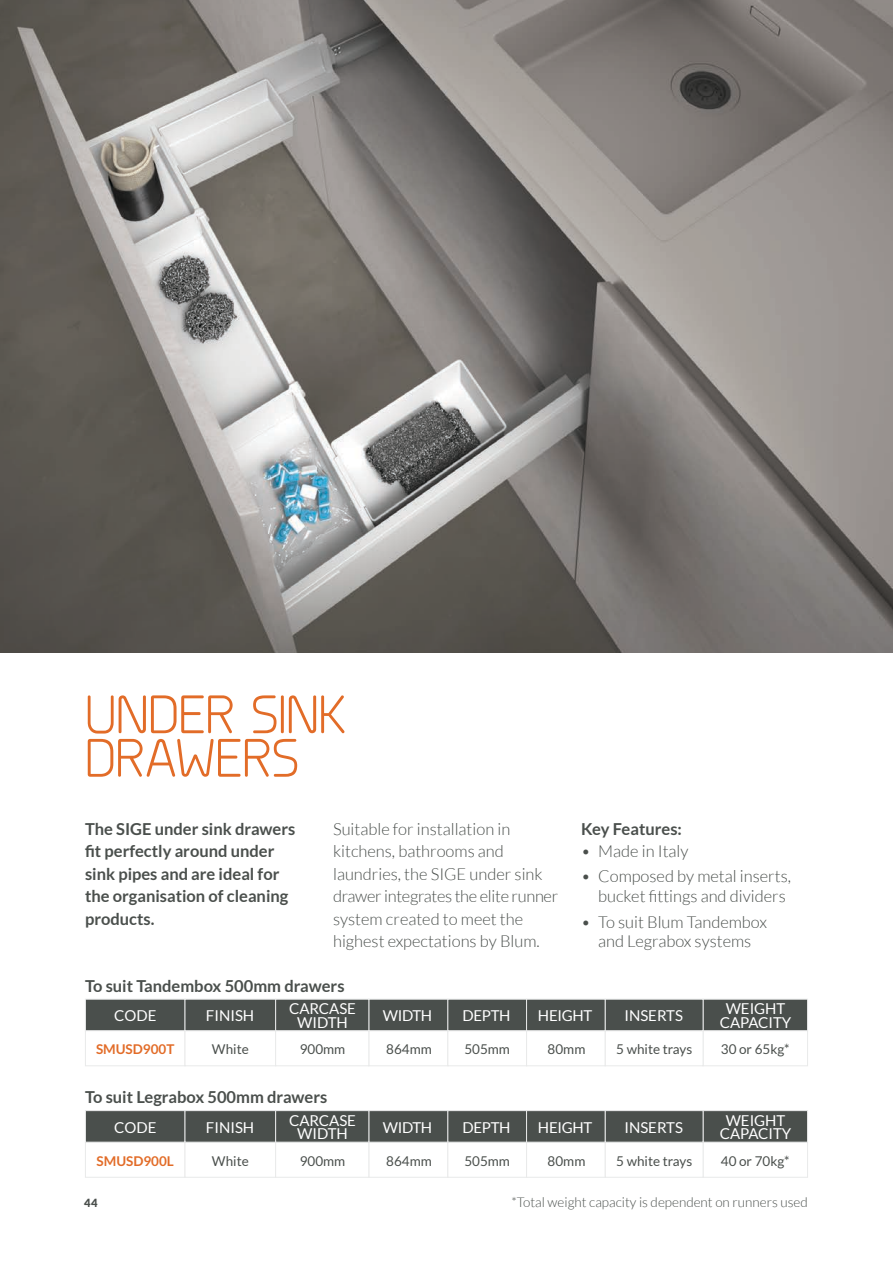
<style>
.page{position:relative;width:893px;height:1263px;background:#fff}
.page>*{position:absolute;margin:0;border:0;box-sizing:border-box;transform-origin:0 0}
.H2___9pt{font:54px/43.5px "Planer";letter-spacing:-.02em;color:#e26c28}
.Page_Body_Text_-_Whi{font:300 16.5px/22.5px "Lato";color:#4a4f4c}
.Page_Body_Text_-_Whi-2{font:700 16.5px/22.5px "Lato";color:#4a4f4c}
.t1{font:15px/13.5px "Lato";color:#fff;text-align:center}
.t2{font:13.5px "Lato";color:#4a4f4c}
.Page_Body_Text_-_Whi-3{font:300 13.5px "Lato";color:#4a4f4c}
.t3{font:700 13.5px "Lato";color:#e26c28}
.t4{font:900 11.25px "Lato";color:#4a4f4c}
</style>
<div class="page">
<img style="left:0;top:0;width:893px;height:653px">
<div style="left:703px;top:1030px;width:105px;height:36px;background:#fff;border:1px solid #e9eaea"></div>
<div style="left:703px;top:1141px;width:105px;height:36px;background:#fff;border:1px solid #e9eaea"></div>
<div style="left:703px;top:999px;width:105px;height:32px;background:#4a4f4c;border:1px solid #e9eaea"></div>
<div style="left:703px;top:1110px;width:105px;height:32px;background:#4a4f4c;border:1px solid #e9eaea"></div>
<div style="left:85px;top:1030px;width:100px;height:36px;background:#fff;border:1px solid #e9eaea"></div>
<div style="left:85px;top:1141px;width:100px;height:36px;background:#fff;border:1px solid #e9eaea"></div>
<div style="left:85px;top:999px;width:100px;height:32px;background:#4a4f4c;border:1px solid #e9eaea"></div>
<div style="left:85px;top:1110px;width:100px;height:32px;background:#4a4f4c;border:1px solid #e9eaea"></div>
<div style="left:185px;top:1030px;width:91px;height:36px;background:#fff;border:1px solid #e9eaea"></div>
<div style="left:185px;top:1142px;width:91px;height:35px;background:#fff;border:1px solid #e9eaea"></div>
<div style="left:185px;top:999px;width:91px;height:32px;background:#4a4f4c;border:1px solid #e9eaea"></div>
<div style="left:185px;top:1110px;width:91px;height:32px;background:#4a4f4c;border:1px solid #e9eaea"></div>
<div style="left:368px;top:1030px;width:80px;height:36px;background:#fff;border:1px solid #e9eaea"></div>
<div style="left:368px;top:1142px;width:80px;height:35px;background:#fff;border:1px solid #e9eaea"></div>
<div style="left:275px;top:1030px;width:94px;height:36px;background:#fff;border:1px solid #e9eaea"></div>
<div style="left:275px;top:1142px;width:94px;height:35px;background:#fff;border:1px solid #e9eaea"></div>
<div style="left:447px;top:1030px;width:80px;height:36px;background:#fff;border:1px solid #e9eaea"></div>
<div style="left:447px;top:1142px;width:80px;height:35px;background:#fff;border:1px solid #e9eaea"></div>
<div style="left:526px;top:1030px;width:80px;height:36px;background:#fff;border:1px solid #e9eaea"></div>
<div style="left:526px;top:1142px;width:80px;height:35px;background:#fff;border:1px solid #e9eaea"></div>
<div style="left:605px;top:1030px;width:98px;height:36px;background:#fff;border:1px solid #e9eaea"></div>
<div style="left:605px;top:1142px;width:98px;height:35px;background:#fff;border:1px solid #e9eaea"></div>
<div style="left:368px;top:999px;width:80px;height:32px;background:#4a4f4c;border:1px solid #e9eaea"></div>
<div style="left:368px;top:1110px;width:80px;height:32px;background:#4a4f4c;border:1px solid #e9eaea"></div>
<div style="left:275px;top:999px;width:94px;height:32px;background:#4a4f4c;border:1px solid #e9eaea"></div>
<div style="left:275px;top:1110px;width:94px;height:32px;background:#4a4f4c;border:1px solid #e9eaea"></div>
<div style="left:447px;top:999px;width:80px;height:32px;background:#4a4f4c;border:1px solid #e9eaea"></div>
<div style="left:447px;top:1110px;width:80px;height:32px;background:#4a4f4c;border:1px solid #e9eaea"></div>
<div style="left:526px;top:999px;width:80px;height:32px;background:#4a4f4c;border:1px solid #e9eaea"></div>
<div style="left:526px;top:1110px;width:80px;height:32px;background:#4a4f4c;border:1px solid #e9eaea"></div>
<div style="left:605px;top:999px;width:98px;height:32px;background:#4a4f4c;border:1px solid #e9eaea"></div>
<div style="left:605px;top:1110px;width:98px;height:32px;background:#4a4f4c;border:1px solid #e9eaea"></div>
<p class="H2___9pt" style="left:85px;top:693px;width:264px">UNDER SINK<br>DRAWERS</p>
<p class="Page_Body_Text_-_Whi-2" style="left:85px;top:817px;width:212px">The SIGE under sink drawers fit perfectly around under sink pipes and are ideal for the organisation of cleaning products.</p>
<p class="Page_Body_Text_-_Whi" style="left:333px;top:818px;width:227px">Suitable for installation in kitchens, bathrooms and laundries, the SIGE under sink drawer integrates the elite runner system created to meet the highest expectations by Blum.</p>
<p class="Page_Body_Text_-_Whi-2" style="left:85px;top:974px;width:261px">To suit Tandembox 500mm drawers</p>
<p class="Page_Body_Text_-_Whi-2" style="left:581px;top:817px;width:102px">Key Features:</p>
<p class="Page_Body_Text_-_Whi" style="left:581px;top:839px;width:109px">• Made in Italy</p>
<p class="Page_Body_Text_-_Whi" style="left:598px;top:867px;width:194px;line-height:19.5px;text-indent:-17px">• Composed by metal inserts, bucket fittings and dividers</p>
<p class="Page_Body_Text_-_Whi" style="left:581px;top:912px;width:187px;line-height:19.5px;text-align:center">• To suit Blum Tandembox and Legrabox systems</p>
<p class="t1" style="left:114px;top:1009px;width:44px">CODE</p>
<p class="t1" style="left:206px;top:1009px;width:50px">FINISH</p>
<p class="t1" style="left:289px;top:1002px;width:68px">CARCASE<br>WIDTH</p>
<p class="t1" style="left:383px;top:1009px;width:51px">WIDTH</p>
<p class="t1" style="left:462px;top:1009px;width:50px">DEPTH</p>
<p class="t1" style="left:538px;top:1009px;width:56px">HEIGHT</p>
<p class="t1" style="left:624px;top:1009px;width:60px">INSERTS</p>
<p class="t1" style="left:726px;top:1002px;width:61px">WEIGHT</p>
<p class="t1" style="left:720px;top:1015px;width:73px">CAPACITY</p>
<p class="t3" style="left:96px;top:1041px;width:80px">SMUSD900T</p>
<p class="t2" style="left:212px;top:1042px;width:38px">White</p>
<p class="t2" style="left:300px;top:1042px;width:47px">900mm</p>
<p class="t2" style="left:386px;top:1042px;width:47px">864mm</p>
<p class="t2" style="left:464px;top:1042px;width:47px">505mm</p>
<p class="t2" style="left:548px;top:1042px;width:39px">80mm</p>
<p class="t2" style="left:616px;top:1042px;width:78px">5 white trays</p>
<p class="t2" style="left:721px;top:1042px;width:70px">30 or 65kg*</p>
<p class="Page_Body_Text_-_Whi-2" style="left:85px;top:1086px;width:244px">To suit Legrabox 500mm drawers</p>
<p class="t1" style="left:114px;top:1120px;width:44px">CODE</p>
<p class="t1" style="left:206px;top:1120px;width:50px">FINISH</p>
<p class="t1" style="left:289px;top:1113px;width:68px">CARCASE<br>WIDTH</p>
<p class="t1" style="left:383px;top:1120px;width:51px">WIDTH</p>
<p class="t1" style="left:462px;top:1120px;width:50px">DEPTH</p>
<p class="t1" style="left:538px;top:1120px;width:56px">HEIGHT</p>
<p class="t1" style="left:624px;top:1120px;width:60px">INSERTS</p>
<p class="t1" style="left:726px;top:1113px;width:61px">WEIGHT</p>
<p class="t1" style="left:720px;top:1127px;width:73px">CAPACITY</p>
<p class="t3" style="left:97px;top:1153px;width:79px">SMUSD900L</p>
<p class="t2" style="left:212px;top:1153px;width:38px">White</p>
<p class="t2" style="left:300px;top:1153px;width:47px">900mm</p>
<p class="t2" style="left:386px;top:1153px;width:47px">864mm</p>
<p class="t2" style="left:464px;top:1153px;width:47px">505mm</p>
<p class="t2" style="left:548px;top:1153px;width:39px">80mm</p>
<p class="t2" style="left:616px;top:1153px;width:78px">5 white trays</p>
<p class="t2" style="left:721px;top:1153px;width:70px">40 or 70kg*</p>
<p class="t4" style="left:84px;top:1197px;width:15px">44</p>
<p class="Page_Body_Text_-_Whi-3" style="left:511px;top:1195px;width:298px">*Total weight capacity is dependent on runners used</p>
</div>
